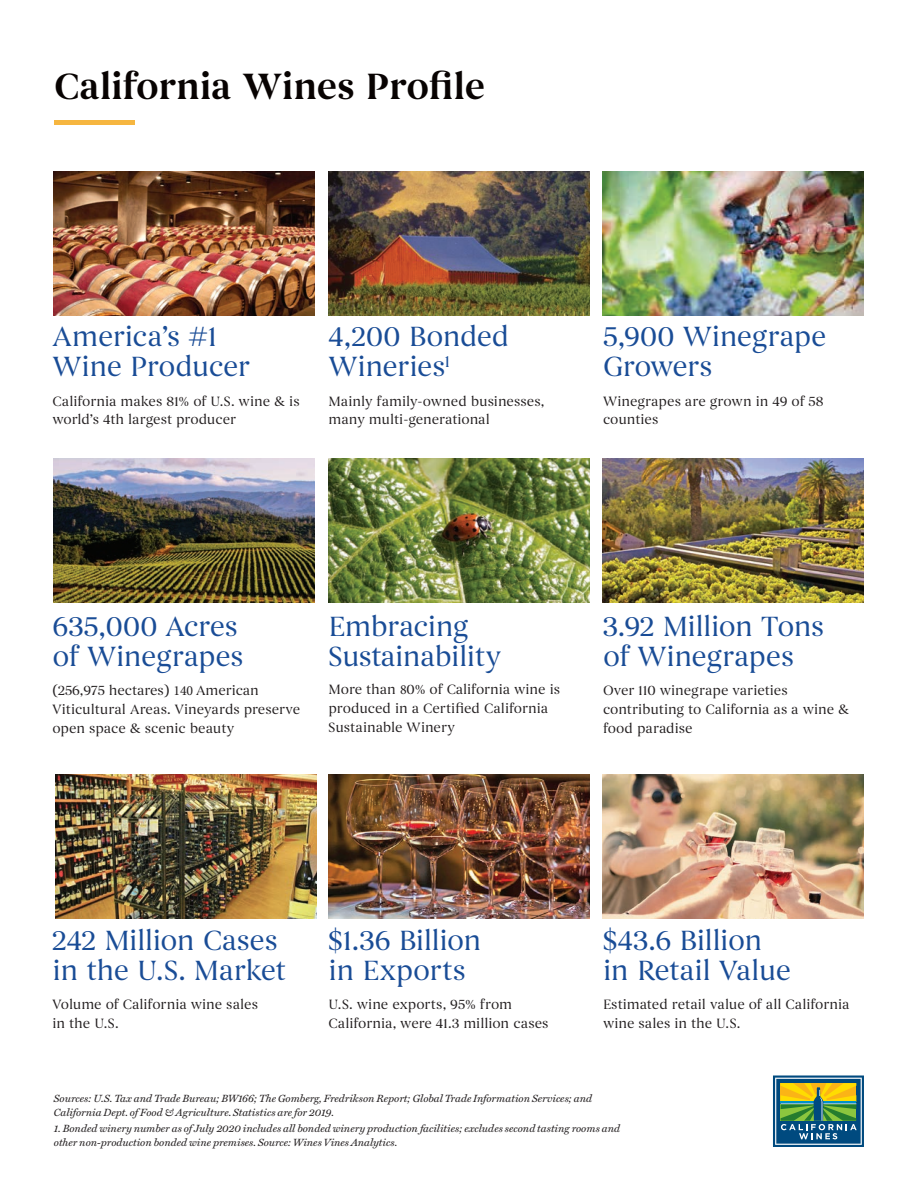
<style>
.page{position:relative;width:918px;height:1188px;background:#fff}
.page>*{position:absolute;margin:0;border:0;box-sizing:border-box;transform-origin:0 0}
.t1{font:600 37.5px "Begum";letter-spacing:-.015em;color:#080302}
.t2{font:28.5px/30px "Begum";letter-spacing:-.025em;color:#194c96}
.t3{font:28.5px/30px "Begum";letter-spacing:-.005em;color:#194c96}
.t4{font:13.8px/18.8px "Begum";letter-spacing:-.005em;color:#231f20}
.t5{font:italic 10.5px/13.5px "Miller Text";color:#231f20}
.s1{font-family:"Minion Pro"}
</style>
<div class="page">
<svg style="left:773px;top:1076px;width:91px;height:71px;background:#5d876a"></svg>
<img style="left:54px;top:172px;width:261px;height:144px">
<img style="left:603px;top:774px;width:261px;height:144px">
<img style="left:328px;top:172px;width:261px;height:144px">
<img style="left:603px;top:172px;width:261px;height:144px">
<img style="left:55px;top:774px;width:261px;height:144px">
<img style="left:54px;top:459px;width:261px;height:144px">
<img style="left:328px;top:459px;width:261px;height:144px">
<img style="left:603px;top:459px;width:261px;height:144px">
<img style="left:328px;top:774px;width:262px;height:144px">
<hr style="left:54px;top:120px;width:81px;height:4px;background:#f6b640">
<h1 class="t1" style="left:54px;top:64px;width:433px">California Wines Profile</h1>
<h2 class="t2" style="left:53px;top:322px;width:199px">America’s #1<br>Wine Producer</h2>
<p class="t4" style="left:53px;top:392px;width:249px">California makes 81% of U.S. wine &amp; is world’s 4th largest producer</p>
<h2 class="t2" style="left:328px;top:322px;width:182px">4,200 Bonded<br>Wineries<sup>1</sup></h2>
<p class="t4" style="left:328px;top:392px;width:218px">Mainly family-owned businesses, many multi-generational</p>
<h2 class="t2" style="left:603px;top:322px;width:225px">5,900 Winegrape<br>Growers</h2>
<p class="t4" style="left:603px;top:392px;width:222px">Winegrapes are grown in 49 of 58 counties</p>
<h2 class="t3" style="left:53px;top:612px;width:192px">635,000 Acres of Winegrapes</h2>
<p class="t4" style="left:53px;top:681px;width:249px">(256,975 hectares) <span class="s1">140</span> American<br>Viticultural Areas. Vineyards preserve open space &amp; scenic beauty</p>
<h2 class="t2" style="left:328px;top:612px;width:174px">Embracing<br>Sustainability</h2>
<p class="t4" style="left:328px;top:680px;width:233px">More than <span class="s1">8</span>0% of California wine is produced in a Certified California<br>Sustainable Winery</p>
<h2 class="t2" style="left:603px;top:612px;width:222px">3.92 Million Tons of Winegrapes</h2>
<p class="t4" style="left:603px;top:681px;width:248px">Over 110 winegrape varieties contributing to California as a wine &amp; food paradise</p>
<h2 class="t2" style="left:53px;top:926px;width:235px">242 Million Cases in the U.S. Market</h2>
<p class="t4" style="left:53px;top:995px;width:207px">Volume of California wine sales in the U.S.</p>
<h2 class="t2" style="left:328px;top:926px;width:155px">$1.36 Billion in Exports</h2>
<p class="t4" style="left:328px;top:995px;width:222px">U.S. wine exports, 95% from<br>California, were 41.3 million cases</p>
<h2 class="t2" style="left:603px;top:926px;width:189px">$43.6 Billion in Retail Value</h2>
<p class="t4" style="left:603px;top:995px;width:248px">Estimated retail value of all California wine sales in the U.S.</p>
<p class="t5" style="left:54px;top:1092px;width:540px">Sources: U.S. Tax and Trade Bureau; BW166; The Gomberg, Fredrikson Report; Global Trade Information Services; and<br>California Dept. of Food &amp; Agriculture. Statistics are for 2019.</p>
<p class="t5" style="left:54px;top:1122px;width:568px">1. Bonded winery number as of July 2020 includes all bonded winery production facilities; excludes second tasting rooms and other non-production bonded wine premises. Source: Wines Vines Analytics.</p>
</div>
